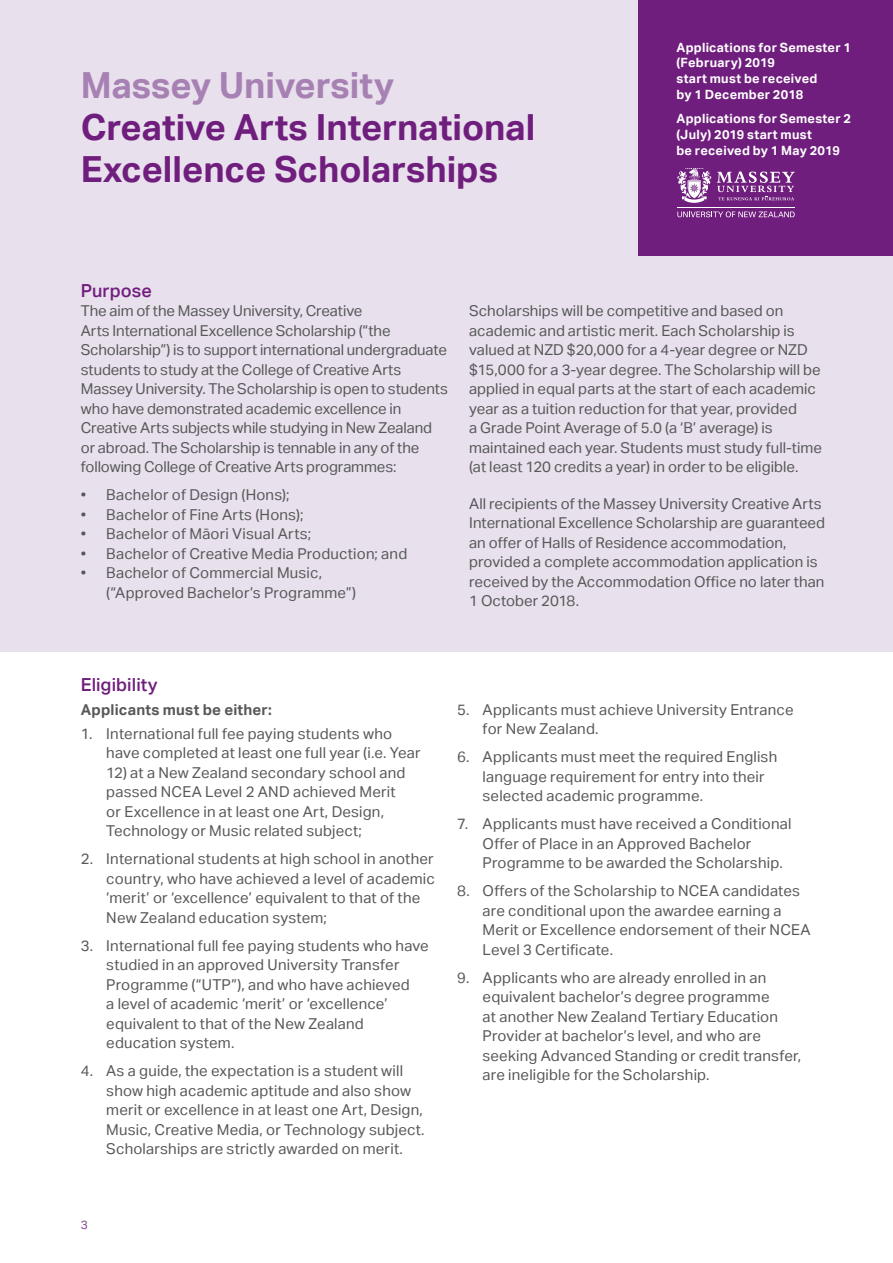
<style>
.page{position:relative;width:893px;height:1263px;background:#fff}
.page>*{position:absolute;margin:0;border:0;box-sizing:border-box;transform-origin:0 0}
.t1{font:700 36px/42px "Aktiv Grotesk";color:#701e7d}
.t2{font:700 36px "Aktiv Grotesk";color:#a781b3}
.t3{font:500 18px "Aktiv Grotesk";letter-spacing:.005em;color:#701e7d}
.t4{font:15px/19.5px "Aktiv Grotesk";letter-spacing:.01em;color:#57585a}
.t5{font:700 15px "Aktiv Grotesk";letter-spacing:.015em;color:#57585a}
.t6{font:700 12.75px/15.8px "Aktiv Grotesk";letter-spacing:.02em;color:#fff}
.t7{font:12px "Aktiv Grotesk";color:#834890}
</style>
<div class="page">
<div style="left:0;top:0;width:893px;height:651px;background:#e8e0ec"></div>
<div style="left:638px;top:0;width:255px;height:255px;background:#701e7d"></div>
<svg style="left:677px;top:211px;width:118px;height:6px"></svg>
<hr style="left:677px;top:207px;width:118px;height:1px;background:#fff">
<svg style="left:677px;top:168px;width:118px;height:35px"></svg>
<h1 class="t2" style="left:81px;top:63px;width:315px">Massey University</h1>
<h1 class="t1" style="left:81px;top:106px;width:456px">Creative Arts International<br>Excellence Scholarships</h1>
<p class="t6" style="left:676px;top:39px;width:176px">Applications for Semester 1 (February) 2019<br>start must be received<br>by 1 December 2018</p>
<p class="t6" style="left:676px;top:110px;width:176px">Applications for Semester 2 (July) 2019 start must<br>be received by 1 May 2019</p>
<p class="t3" style="left:81px;top:279px;width:72px">Purpose</p>
<p class="t4" style="left:81px;top:301px;width:369px">The aim of the Massey University, Creative<br>Arts International Excellence Scholarship (“the Scholarship”) is to support international undergraduate students to study at the College of Creative Arts Massey University. The Scholarship is open to students who have demonstrated academic excellence in Creative Arts subjects while studying in New Zealand or abroad. The Scholarship is tennable in any of the following College of Creative Arts programmes:</p>
<p class="t4" style="left:81px;top:485px;width:210px">• Bachelor of Design (Hons);</p>
<p class="t4" style="left:81px;top:505px;width:224px">• Bachelor of Fine Arts (Hons);</p>
<p class="t4" style="left:81px;top:524px;width:232px">• Bachelor of Māori Visual Arts;</p>
<p class="t4" style="left:81px;top:544px;width:328px">• Bachelor of Creative Media Production; and</p>
<p class="t4" style="left:106px;top:563px;width:251px;text-indent:-26px">• Bachelor of Commercial Music, (“Approved Bachelor’s Programme”)</p>
<p class="t4" style="left:469px;top:301px;width:354px">Scholarships will be competitive and based on academic and artistic merit. Each Scholarship is valued at NZD $20,000 for a 4-year degree or NZD $15,000 for a 3-year degree. The Scholarship will be applied in equal parts at the start of each academic year as a tuition reduction for that year, provided<br>a Grade Point Average of 5.0 (a ‘B’ average) is maintained each year. Students must study full-time (at least 120 credits a year) in order to be eligible.</p>
<p class="t4" style="left:469px;top:494px;width:357px">All recipients of the Massey University Creative Arts International Excellence Scholarship are guaranteed an offer of Halls of Residence accommodation, provided a complete accommodation application is received by the Accommodation Office no later than 1 October 2018.</p>
<p class="t3" style="left:81px;top:674px;width:78px">Eligibility</p>
<p class="t5" style="left:81px;top:700px;width:193px">Applicants must be either:</p>
<p class="t4" style="left:106px;top:723px;width:316px;text-indent:-26px">1. International full fee paying students who have completed at least one full year (i.e. Year</p>
<p class="t4" style="left:106px;top:762px;width:301px">12) at a New Zealand secondary school and passed NCEA Level 2 AND achieved Merit or Excellence in at least one Art, Design, Technology or Music related subject;</p>
<p class="t4" style="left:106px;top:849px;width:330px;text-indent:-26px">2. International students at high school in another country, who have achieved a level of academic ‘merit’ or ‘excellence’ equivalent to that of the New Zealand education system;</p>
<p class="t4" style="left:106px;top:935px;width:324px;text-indent:-26px">3. International full fee paying students who have studied in an approved University Transfer Programme (“UTP”), and who have achieved<br>a level of academic ‘merit’ or ‘excellence’ equivalent to that of the New Zealand education system.</p>
<p class="t4" style="left:106px;top:1061px;width:320px;text-indent:-26px">4. As a guide, the expectation is a student will show high academic aptitude and also show merit or excellence in at least one Art, Design, Music, Creative Media, or Technology subject.<br>Scholarships are strictly awarded on merit.</p>
<p class="t4" style="left:483px;top:700px;width:312px;text-indent:-26px">5. Applicants must achieve University Entrance for New Zealand.</p>
<p class="t4" style="left:483px;top:747px;width:296px;text-indent:-26px">6. Applicants must meet the required English language requirement for entry into their selected academic programme.</p>
<p class="t4" style="left:483px;top:814px;width:310px;text-indent:-26px">7. Applicants must have received a Conditional<br>Offer of Place in an Approved Bachelor<br>Programme to be awarded the Scholarship.</p>
<p class="t4" style="left:483px;top:881px;width:330px;text-indent:-26px">8. Offers of the Scholarship to NCEA candidates are conditional upon the awardee earning a Merit or Excellence endorsement of their NCEA Level 3 Certificate.</p>
<p class="t4" style="left:483px;top:968px;width:320px;text-indent:-26px">9. Applicants who are already enrolled in an equivalent bachelor’s degree programme<br>at another New Zealand Tertiary Education Provider at bachelor’s level, and who are seeking Advanced Standing or credit transfer, are ineligible for the Scholarship.</p>
<p class="t7" style="left:81px;top:1218px;width:9px">3</p>
</div>
